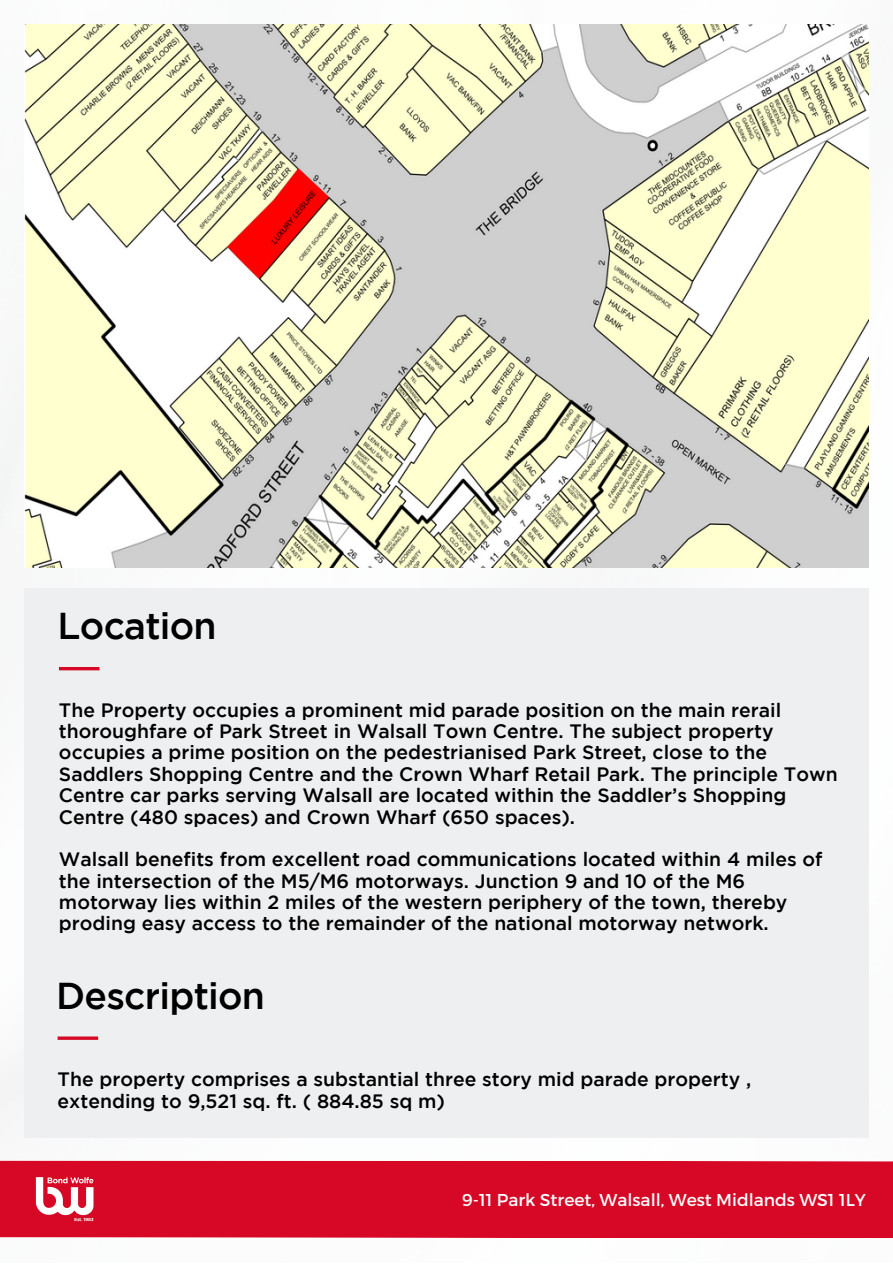
<style>
.page{position:relative;width:893px;height:1264px;background:#fff}
.page>*{position:absolute;margin:0;border:0;box-sizing:border-box;transform-origin:0 0}
.t1{font:500 37.35px "Gotham";letter-spacing:-.02em;color:#000}
.t2{font:500 19.35px/21.3px "Gotham";color:#000}
.t3{font:17.1px "Montserrat";color:#fff}
</style>
<div class="page">
<div style="left:0;top:1160px;width:892px;height:78px;background:#d70826"></div>
<img style="left:34px;top:1173px;width:62px;height:52px">
<div style="left:24px;top:588px;width:844px;height:550px;background:#edeff1"></div>
<hr style="left:59px;top:667px;width:40px;height:3px;background:#d70826">
<img style="left:24px;top:24px;width:844px;height:543px">
<hr style="left:58px;top:1036px;width:40px;height:3px;background:#d70826">
<p class="t1" style="left:58px;top:612px;width:161px">Location</p>
<p class="t2" style="left:59px;top:700px;width:780px">The Property occupies a prominent mid parade position on the main rerail thoroughfare of Park Street in Walsall Town Centre. The subject property occupies a prime position on the pedestrianised Park Street, close to the Saddlers Shopping Centre and the Crown Wharf Retail Park. The principle Town Centre car parks serving Walsall are located within the Saddler’s Shopping Centre (480 spaces) and Crown Wharf (650 spaces).</p>
<p class="t2" style="left:59px;top:850px;width:765px">Walsall benefits from excellent road communications located within 4 miles of the intersection of the M5/M6 motorways. Junction 9 and 10 of the M6 motorway lies within 2 miles of the western periphery of the town, thereby proding easy access to the remainder of the national motorway network.</p>
<p class="t1" style="left:56px;top:981px;width:210px">Description</p>
<p class="t2" style="left:58px;top:1069px;width:695px">The property comprises a substantial three story mid parade property , extending to 9,521 sq. ft. ( 884.85 sq m)</p>
<p class="t3" style="left:462px;top:1188px;width:405px">9-11 Park Street, Walsall, West Midlands WS1 1LY</p>
</div>
